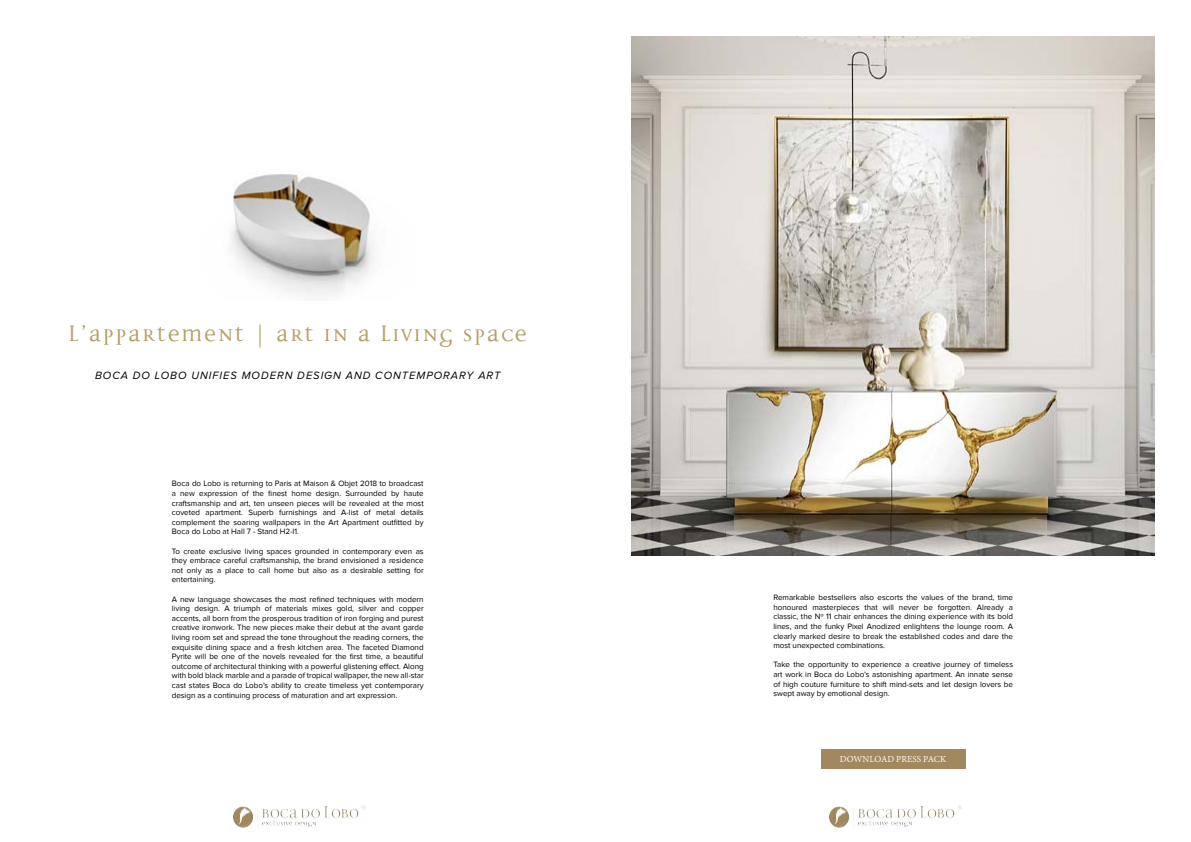
<style>
.page{position:relative;width:1191px;height:842px;background:#fff}
.page>*{position:absolute;margin:0;border:0;box-sizing:border-box;transform-origin:0 0}
.t1{font:30px "Disturbance";letter-spacing:.05em;color:#b39e63}
.t2{font:italic 11px "Proxima Nova A";letter-spacing:.09em;color:#000}
.t3{font:10px "Adobe Devanagari";color:#fff}
.t4{font:8px/9.6px "Proxima Nova";color:#000;text-align:justify}
</style>
<div class="page">
<img style="left:233px;top:806px;width:133px;height:22px">
<img style="left:829px;top:806px;width:133px;height:22px">
<img style="left:631px;top:36px;width:524px;height:520px">
<img style="left:230px;top:174px;width:144px;height:122px">
<div style="left:821px;top:750px;width:144px;height:19px;background:#a1885e"></div>
<h1 class="t1" style="left:69px;top:320px;width:460px">L’APPARTEMENT | ART IN A LIVING SPACE</h1>
<h2 class="t2" style="left:95px;top:370px;width:407px">BOCA DO LOBO UNIFIES MODERN DESIGN AND CONTEMPORARY ART</h2>
<p class="t4" style="left:172px;top:479px;width:253px">Boca do Lobo is returning to Paris at Maison &amp; Objet 2018 to broadcast a new expression of the finest home design. Surrounded by haute craftsmanship and art, ten unseen pieces will be revealed at the most coveted apartment. Superb furnishings and A-list of metal details complement the soaring wallpapers in the Art Apartment outfitted by Boca do Lobo at Hall 7 - Stand H2-I1.</p>
<p class="t4" style="left:172px;top:546px;width:253px">To create exclusive living spaces grounded in contemporary even as they embrace careful craftsmanship, the brand envisioned a residence not only as a place to call home but also as a desirable setting for entertaining.</p>
<p class="t4" style="left:172px;top:594px;width:253px">A new language showcases the most refined techniques with modern living design. A triumph of materials mixes gold, silver and copper accents, all born from the prosperous tradition of iron forging and purest creative ironwork. The new pieces make their debut at the avant garde living room set and spread the tone throughout the reading corners, the exquisite dining space and a fresh kitchen area. The faceted Diamond Pyrite will be one of the novels revealed for the first time, a beautiful outcome of architectural thinking with a powerful glistening effect. Along with bold black marble and a parade of tropical wallpaper, the new all-star cast states Boca do Lobo’s ability to create timeless yet contemporary design as a continuing process of maturation and art expression.</p>
<p class="t4" style="left:773px;top:593px;width:241px">Remarkable bestsellers also escorts the values of the brand, time honoured masterpieces that will never be forgotten. Already a classic, the Nº 11 chair enhances the dining experience with its bold lines, and the funky Pixel Anodized enlightens the lounge room. A clearly marked desire to break the established codes and dare the most unexpected combinations.</p>
<p class="t4" style="left:773px;top:660px;width:241px">Take the opportunity to experience a creative journey of timeless art work in Boca do Lobo’s astonishing apartment. An innate sense of high couture furniture to shift mind-sets and let design lovers be swept away by emotional design.</p>
<p class="t3" style="left:840px;top:753px;width:108px">DOWNLOAD PRESS PACK</p>
</div>
